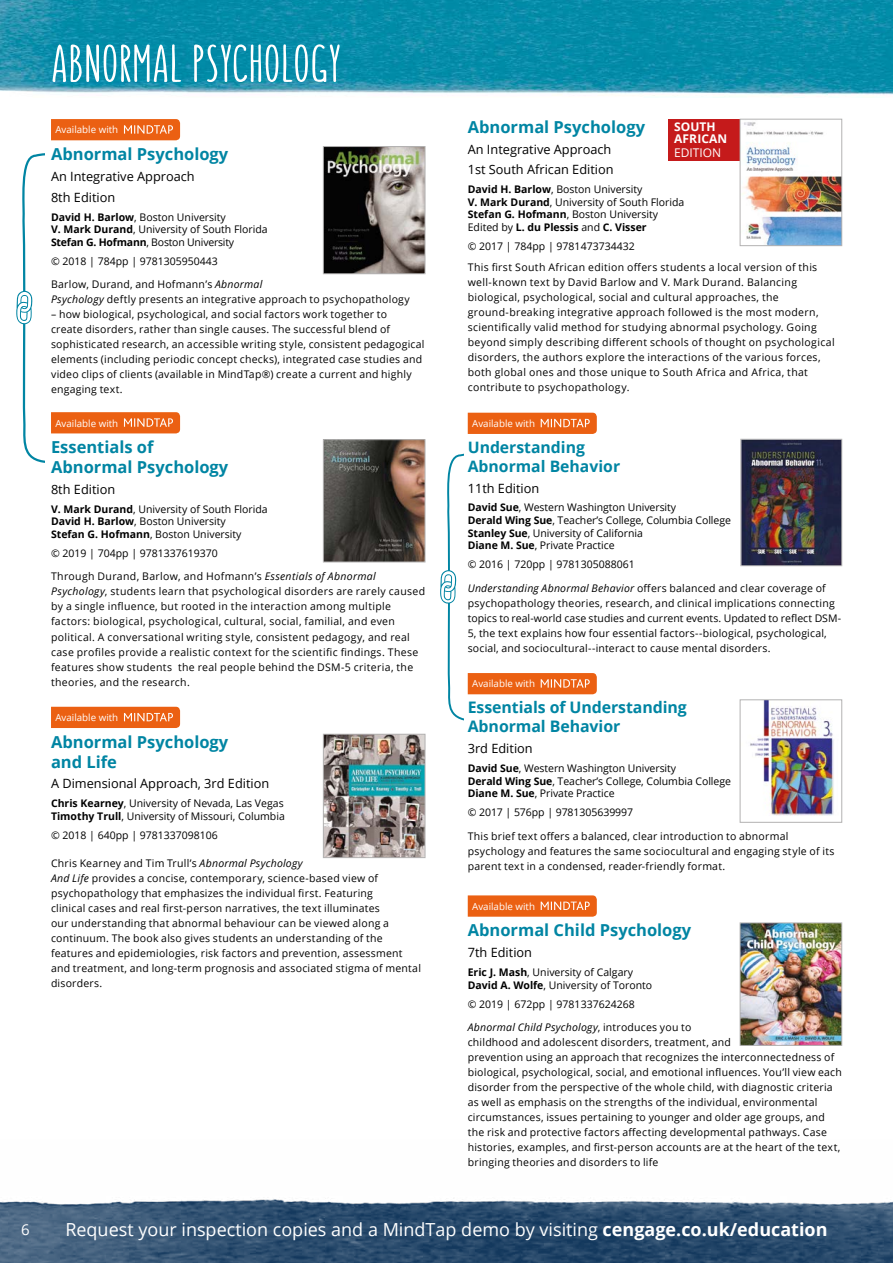
<style>
.page{position:relative;width:893px;height:1263px;background:#fff}
.page>*{position:absolute;margin:0;border:0;box-sizing:border-box;transform-origin:0 0}
.t1{font:700 51px "Summer Font";letter-spacing:.025em;color:#fff}
.t2{font:18px "Open Sans";color:#fff}
.t3{font:700 16.5px/19.8px "Open Sans";color:#0085a3}
.t4{font:700 15.9px/19px "Open Sans";letter-spacing:-.005em;color:#0085a3}
.t5{font:700 15.75px/18.9px "Open Sans";color:#0085a3}
.t6{font:15px "Open Sans";color:#fff}
.t7{font:12.75px/20.7px "Open Sans";color:#000}
.t8{font:700 12px/11.9px "Open Sans";letter-spacing:.01em;color:#fff}
.t9{font:12px "Open Sans";color:#fff}
.t10{font:10.5px/15px "Open Sans";letter-spacing:.02em;color:#000}
.t11{font:10.5px/12.6px "Open Sans";color:#000}
.t12{font:10.5px/12.6px "Open Sans";letter-spacing:-.005em;color:#000}
.t13{font:9.75px "Open Sans";color:#fff}
.s1{font-weight:700}
.s2{font-style:italic}
</style>
<div class="page">
<img style="left:0;top:1199px;width:893px;height:64px">
<img style="left:0;top:0;width:893px;height:98px">
<svg style="left:51px;top:119px;width:129px;height:21px;background:#ec691f"></svg>
<svg style="left:323px;top:146px;width:102px;height:128px;background:#605d57"></svg>
<svg style="left:51px;top:707px;width:129px;height:21px;background:#ec681f"></svg>
<img style="left:323px;top:734px;width:102px;height:124px">
<svg style="left:51px;top:412px;width:129px;height:21px;background:#ec6a21"></svg>
<svg style="left:323px;top:439px;width:102px;height:123px;background:#524941"></svg>
<div style="left:668px;top:119px;width:76px;height:42px;background:#c51a1b"></div>
<img style="left:740px;top:119px;width:102px;height:127px">
<svg style="left:468px;top:895px;width:129px;height:22px;background:#ec6d26"></svg>
<img style="left:740px;top:922px;width:102px;height:124px">
<img style="left:740px;top:699px;width:102px;height:124px">
<svg style="left:16px;top:153px;width:28px;height:310px"></svg>
<svg style="left:440px;top:453px;width:157px;height:268px"></svg>
<svg style="left:468px;top:413px;width:129px;height:21px;background:#ec691f"></svg>
<img style="left:740px;top:439px;width:102px;height:127px">
<h1 class="t1" style="left:51px;top:33px;width:291px">ABNORMAL PSYCHOLOGY</h1>
<p class="t13" style="left:55px;top:123px;width:64px">Available with</p>
<h3 class="t3" style="left:51px;top:144px;width:179px">Abnormal Psychology</h3>
<p class="t7" style="left:51px;top:166px;width:145px">An Integrative Approach<br>8th Edition</p>
<p class="t11" style="left:51px;top:210px;width:218px"><span class="s1">David H. Barlow</span>, Boston University<br><span class="s1">V. Mark Durand</span>, University of South Florida<br><span class="s1">Stefan G. Hofmann</span>, Boston University</p>
<p class="t11" style="left:51px;top:254px;width:168px">© 2018 | 784pp | 9781305950443</p>
<p class="t10" style="left:51px;top:277px;width:360px">Barlow, Durand, and Hofmann’s <span class="s2">Abnormal<br>Psychology</span> deftly presents an integrative approach to psychopathology</p>
<p class="t10" style="left:51px;top:307px;width:375px">– how biological, psychological, and social factors work together to<br>create disorders, rather than single causes. The successful blend of sophisticated research, an accessible writing style, consistent pedagogical elements (including periodic concept checks), integrated case studies and video clips of clients (available in MindTap®) create a current and highly engaging text.</p>
<p class="t13" style="left:55px;top:416px;width:64px">Available with</p>
<h3 class="t3" style="left:51px;top:437px;width:179px">Essentials of<br>Abnormal Psychology</h3>
<p class="t7" style="left:51px;top:478px;width:66px">8th Edition</p>
<p class="t11" style="left:51px;top:502px;width:218px"><span class="s1">V. Mark Durand</span>, University of South Florida<br><span class="s1">David H. Barlow</span>, Boston University<br><span class="s1">Stefan G. Hofmann</span>, Boston University</p>
<p class="t11" style="left:51px;top:547px;width:168px">© 2019 | 704pp | 9781337619370</p>
<p class="t10" style="left:51px;top:569px;width:376px">Through Durand, Barlow, and Hofmann’s <span class="s2">Essentials of Abnormal Psychology</span>, students learn that psychological disorders are rarely caused by a single influence, but rooted in the interaction among multiple factors: biological, psychological, cultural, social, familial, and even political. A conversational writing style, consistent pedagogy, and real case profiles provide a realistic context for the scientific findings. These features show students the real people behind the DSM-5 criteria, the theories, and the research.</p>
<p class="t13" style="left:55px;top:711px;width:64px">Available with</p>
<h3 class="t3" style="left:51px;top:731px;width:179px">Abnormal Psychology and Life</h3>
<p class="t7" style="left:51px;top:773px;width:220px">A Dimensional Approach, 3rd Edition</p>
<p class="t11" style="left:51px;top:797px;width:235px"><span class="s1">Chris Kearney</span>, University of Nevada, Las Vegas<br><span class="s1">Timothy Trull</span>, University of Missouri, Columbia</p>
<p class="t11" style="left:51px;top:828px;width:168px">© 2018 | 640pp | 9781337098106</p>
<p class="t10" style="left:51px;top:855px;width:371px">Chris Kearney and Tim Trull’s <span class="s2">Abnormal Psychology<br>And Life</span> provides a concise, contemporary, science-based view of psychopathology that emphasizes the individual first. Featuring<br>clinical cases and real first-person narratives, the text illuminates<br>our understanding that abnormal behaviour can be viewed along a continuum. The book also gives students an understanding of the features and epidemiologies, risk factors and prevention, assessment and treatment, and long-term prognosis and associated stigma of mental disorders.</p>
<h3 class="t3" style="left:468px;top:116px;width:179px">Abnormal Psychology</h3>
<p class="t7" style="left:468px;top:138px;width:147px">An Integrative Approach<br>1st South African Edition</p>
<p class="t11" style="left:468px;top:183px;width:218px"><span class="s1">David H. Barlow</span>, Boston University<br><span class="s1">V. Mark Durand</span>, University of South Florida <span class="s1">Stefan G. Hofmann</span>, Boston University Edited by <span class="s1">L. du Plessis</span> and <span class="s1">C. Visser</span></p>
<p class="t10" style="left:468px;top:235px;width:351px;line-height:21.5px">© 2017 | 784pp | 9781473734432<br>This first South African edition offers students a local version of this</p>
<p class="t10" style="left:468px;top:275px;width:368px">well-known text by David Barlow and V. Mark Durand. Balancing biological, psychological, social and cultural approaches, the ground-breaking integrative approach followed is the most modern, scientifically valid method for studying abnormal psychology. Going beyond simply describing different schools of thought on psychological disorders, the authors explore the interactions of the various forces, both global ones and those unique to South Africa and Africa, that contribute to psychopathology.</p>
<p class="t8" style="left:674px;top:121px;width:55px">SOUTH<br>AFRICAN</p>
<p class="t9" style="left:674px;top:145px;width:49px">EDITION</p>
<p class="t13" style="left:472px;top:417px;width:64px">Available with</p>
<h3 class="t5" style="left:468px;top:437px;width:154px">Understanding<br>Abnormal Behavior</h3>
<p class="t7" style="left:468px;top:477px;width:73px">11th Edition</p>
<p class="t12" style="left:468px;top:501px;width:265px"><span class="s1">David Sue</span>, Western Washington University<br><span class="s1">Derald Wing Sue</span>, Teacher’s College, Columbia College <span class="s1">Stanley Sue</span>, University of California<br><span class="s1">Diane M. Sue</span>, Private Practice</p>
<p class="t11" style="left:468px;top:558px;width:168px">© 2016 | 720pp | 9781305088061</p>
<p class="t10" style="left:468px;top:580px;width:375px"><span class="s2">Understanding Abnormal Behavior</span> offers balanced and clear coverage of psychopathology theories, research, and clinical implications connecting topics to real-world case studies and current events. Updated to reflect DSM-5, the text explains how four essential factors--biological, psychological, social, and sociocultural--interact to cause mental disorders.</p>
<p class="t13" style="left:472px;top:677px;width:64px">Available with</p>
<h3 class="t4" style="left:468px;top:698px;width:221px">Essentials of Understanding<br>Abnormal Behavior</h3>
<p class="t7" style="left:468px;top:738px;width:67px">3rd Edition</p>
<p class="t12" style="left:468px;top:762px;width:265px"><span class="s1">David Sue</span>, Western Washington University<br><span class="s1">Derald Wing Sue</span>, Teacher’s College, Columbia College<br><span class="s1">Diane M. Sue</span>, Private Practice</p>
<p class="t12" style="left:468px;top:806px;width:167px">© 2017 | 576pp | 9781305639997</p>
<p class="t10" style="left:468px;top:828px;width:368px">This brief text offers a balanced, clear introduction to abnormal psychology and features the same sociocultural and engaging style of its parent text in a condensed, reader-friendly format.</p>
<p class="t13" style="left:472px;top:899px;width:64px">Available with</p>
<h3 class="t3" style="left:468px;top:920px;width:225px">Abnormal Child Psychology</h3>
<p class="t7" style="left:468px;top:942px;width:66px">7th Edition</p>
<p class="t11" style="left:468px;top:966px;width:186px"><span class="s1">Eric J. Mash</span>, University of Calgary<br><span class="s1">David A. Wolfe</span>, University of Toronto</p>
<p class="t11" style="left:468px;top:997px;width:168px">© 2019 | 672pp | 9781337624268</p>
<p class="t10" style="left:468px;top:1020px;width:376px"><span class="s2">Abnormal Child Psychology</span>, introduces you to<br>childhood and adolescent disorders, treatment, and<br>prevention using an approach that recognizes the interconnectedness of biological, psychological, social, and emotional influences. You’ll view each disorder from the perspective of the whole child, with diagnostic criteria as well as emphasis on the strengths of the individual, environmental circumstances, issues pertaining to younger and older age groups, and the risk and protective factors affecting developmental pathways. Case histories, examples, and first-person accounts are at the heart of the text, bringing theories and disorders to life</p>
<h3 class="t6" style="left:21px;top:1219px;width:10px">6</h3>
<h2 class="t2" style="left:65px;top:1217px;width:764px">Request your inspection copies and a MindTap demo by visiting <span class="s1">cengage.co.uk/education</span></h2>
</div>
